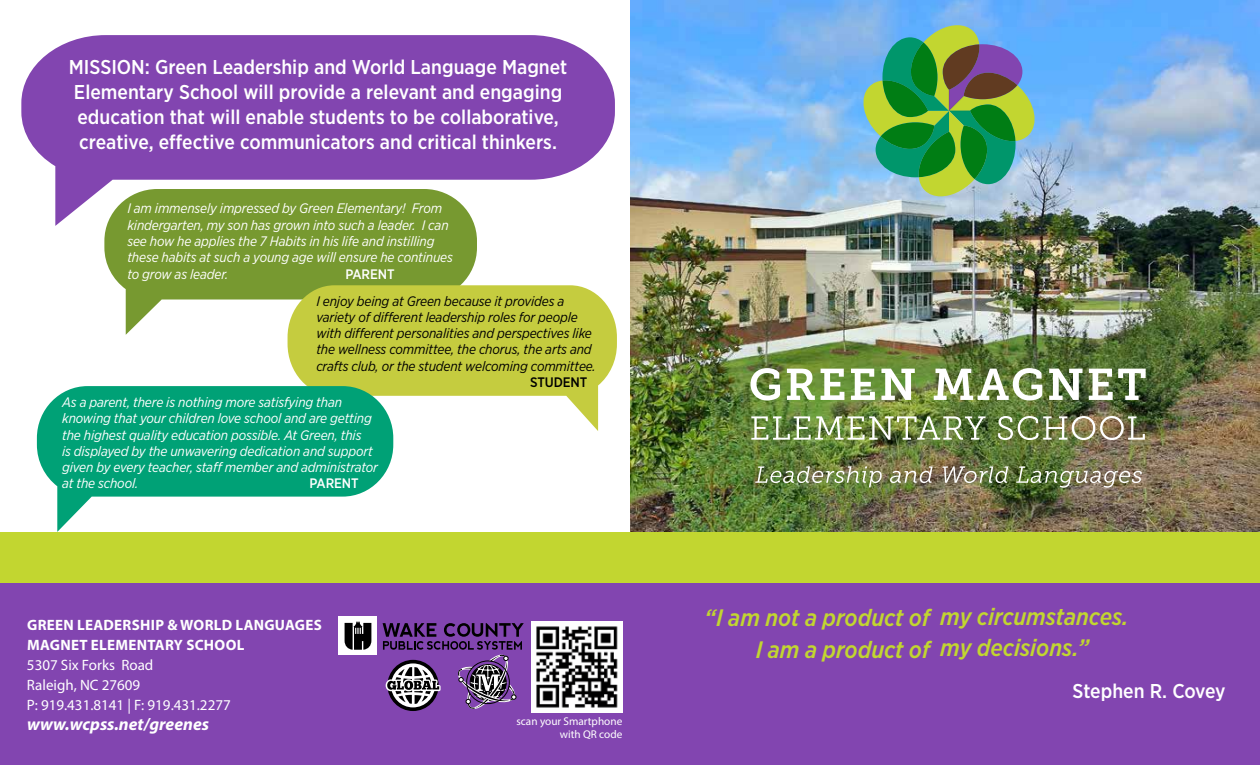
<style>
.page{position:relative;width:1260px;height:765px;background:#fff}
.page>*{position:absolute;margin:0;border:0;box-sizing:border-box;transform-origin:0 0}
.t1{font:italic 500 23.75px "Gotham Narrow";color:#c2d630}
.t2{font:500 20px/25px "Gotham Narrow";color:#fff}
.t3{font:italic 700 17.5px "Myriad Pro";color:#fff}
.t4{font:15px/20px "Myriad Pro";color:#fff}
.t5{font:700 15px/20px "Myriad Pro";letter-spacing:.02em;color:#fff}
.t6{font:italic 13.75px/16.2px "Gotham Narrow";letter-spacing:-.01em;color:#fff}
.t7{font:italic 13.75px/16.2px "Gotham Narrow";letter-spacing:-.01em;color:#000}
.t8{font:500 13.75px "Gotham Narrow";letter-spacing:-.01em;color:#fff}
.t9{font:500 13.75px "Gotham Narrow";letter-spacing:-.01em;color:#000}
.t10{font:11.25px/13.5px "Myriad Pro";color:#fff;text-align:right}
</style>
<div class="page">
<img style="left:630px;top:0;width:630px;height:532px">
<svg style="left:21px;top:35px;width:594px;height:191px;fill:#8245b0"></svg>
<div style="left:0;top:562px;width:1260px;height:203px;background:#8245b0"></div>
<div style="left:339px;top:617px;width:38px;height:38px;background:#fff"></div>
<svg style="left:345px;top:622px;width:26px;height:28px"></svg>
<div style="left:0;top:532px;width:1260px;height:50px;background:#c2d630"></div>
<img style="left:531px;top:621px;width:92px;height:91px">
<svg style="left:383px;top:623px;width:141px;height:88px"></svg>
<svg style="left:859px;top:25px;width:180px;height:171px;background:#5f9f78"></svg>
<svg style="left:751px;top:368px;width:29px;height:32px"></svg>
<svg style="left:787px;top:369px;width:28px;height:31px"></svg>
<svg style="left:821px;top:369px;width:23px;height:31px"></svg>
<svg style="left:851px;top:369px;width:24px;height:31px"></svg>
<svg style="left:881px;top:369px;width:34px;height:31px"></svg>
<svg style="left:934px;top:368px;width:108px;height:32px"></svg>
<svg style="left:1049px;top:369px;width:34px;height:31px"></svg>
<svg style="left:1089px;top:369px;width:57px;height:31px"></svg>
<img style="left:751px;top:416px;width:235px;height:24px">
<img style="left:998px;top:416px;width:147px;height:24px">
<img style="left:755px;top:466px;width:127px;height:21px">
<svg style="left:890px;top:466px;width:43px;height:17px"></svg>
<svg style="left:942px;top:466px;width:66px;height:17px"></svg>
<img style="left:1016px;top:466px;width:126px;height:22px">
<svg style="left:104px;top:189px;width:373px;height:146px;fill:#779930"></svg>
<svg style="left:288px;top:285px;width:329px;height:146px;fill:#c5cc3f"></svg>
<svg style="left:37px;top:386px;width:356px;height:146px;fill:#00a176"></svg>
<h2 class="t2" style="left:69px;top:54px;width:500px">MISSION: Green Leadership and World Language Magnet Elementary School will provide a relevant and engaging education that will enable students to be collaborative, creative, effective communicators and critical thinkers.</h2>
<p class="t6" style="left:127px;top:200px;width:327px">I am immensely impressed by Green Elementary! From kindergarten, my son has grown into such a leader. I can see how he applies the 7 Habits in his life and instilling these habits at such a young age will ensure he continues to grow as leader.</p>
<p class="t8" style="left:346px;top:265px;width:51px">PARENT</p>
<p class="t7" style="left:316px;top:292px;width:281px">I enjoy being at Green because it provides a variety of different leadership roles for people with different personalities and perspectives like the wellness committee, the chorus, the arts and crafts club, or the student welcoming committee.</p>
<p class="t9" style="left:530px;top:373px;width:59px">STUDENT</p>
<p class="t6" style="left:62px;top:394px;width:317px">As a parent, there is nothing more satisfying than knowing that your children love school and are getting the highest quality education possible. At Green, this<br>is displayed by the unwavering dedication and support given by every teacher, staff member and administrator at the school.</p>
<p class="t8" style="left:310px;top:475px;width:51px">PARENT</p>
<p class="t5" style="left:27px;top:614px;width:296px">GREEN LEADERSHIP &amp; WORLD LANGUAGES<br>MAGNET ELEMENTARY SCHOOL</p>
<p class="t4" style="left:27px;top:654px;width:205px">5307 Six Forks Road<br>Raleigh, NC 27609<br>P: 919.431.8141 | F: 919.431.2277</p>
<p class="t3" style="left:27px;top:712px;width:184px">www.wcpss.net/greenes</p>
<p class="t10" style="left:516px;top:714px;width:107px">scan your Smartphone with QR code</p>
<h1 class="t1" style="left:705px;top:603px;width:425px">“I am not a product of my circumstances.</h1>
<h1 class="t1" style="left:756px;top:634px;width:335px">I am a product of my decisions.”</h1>
<h2 class="t2" style="left:1073px;top:678px;width:155px">Stephen R. Covey</h2>
</div>
